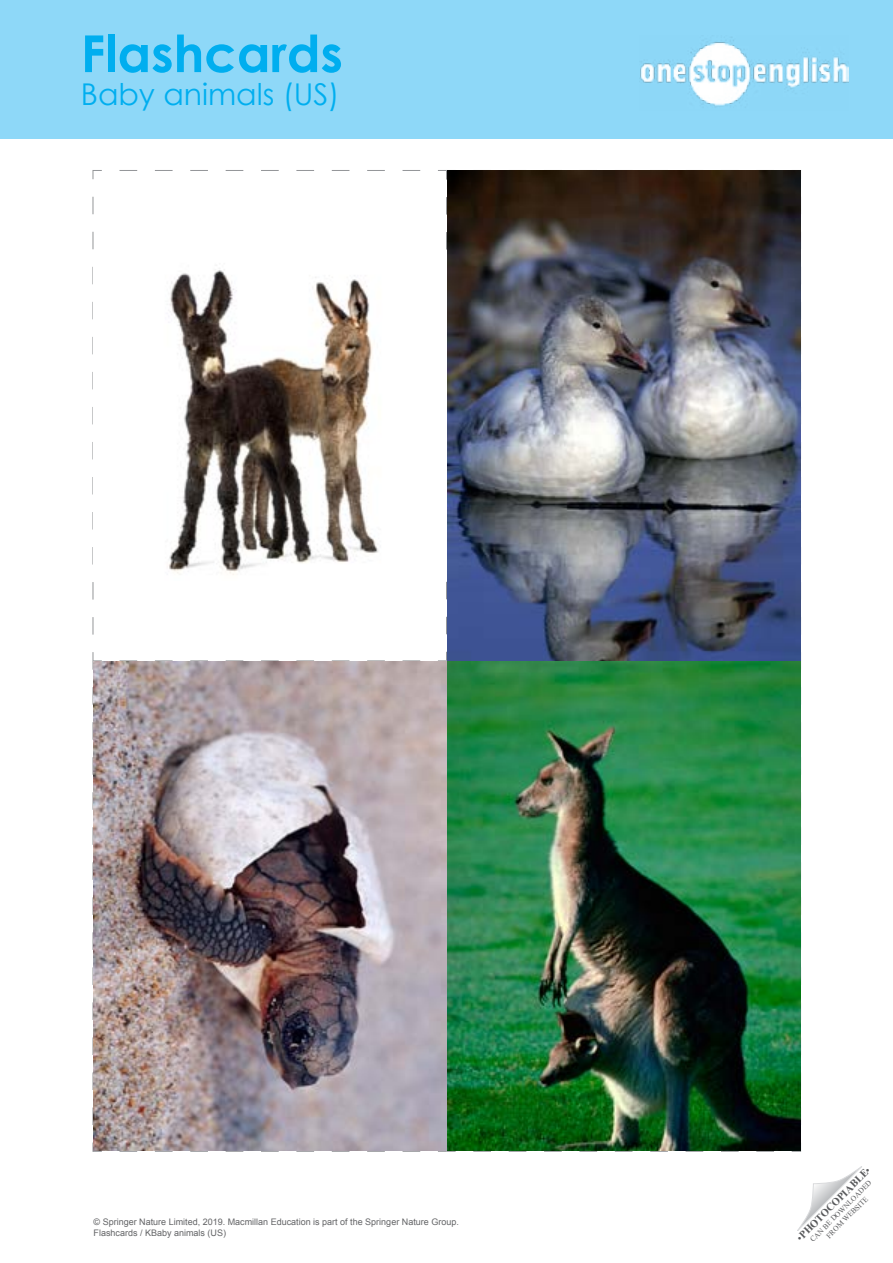
<style>
.page{position:relative;width:893px;height:1263px;background:#fff}
.page>*{position:absolute;margin:0;border:0;box-sizing:border-box;transform-origin:0 0}
.t1{font:700 51px "Century Gothic";color:#00aeef}
.t2{font:30px "Century Gothic";color:#00aeef}
.t3{font:700 10.5px "Times New Roman";color:#58595b}
.t4{font:9px/10.8px "Arial";color:#636466}
.t5{font:7.5px/9px "Times New Roman";color:#58595b;text-align:center}
.s1{font-weight:400}
</style>
<div class="page">
<div style="left:0;top:0;width:893px;height:139px;background:#8ed8f8"></div>
<svg style="left:797px;top:1166px;width:65px;height:65px"></svg>
<img style="left:640px;top:37px;width:208px;height:70px">
<svg style="left:800px;top:188px;width:1px;height:447px"></svg>
<svg style="left:446px;top:170px;width:355px;height:10px"></svg>
<svg style="left:120px;top:660px;width:301px;height:1px"></svg>
<svg style="left:473px;top:660px;width:310px;height:1px"></svg>
<svg style="left:438px;top:652px;width:18px;height:9px"></svg>
<svg style="left:800px;top:678px;width:1px;height:447px"></svg>
<svg style="left:792px;top:652px;width:9px;height:18px"></svg>
<svg style="left:120px;top:1151px;width:301px;height:1px"></svg>
<svg style="left:92px;top:660px;width:10px;height:492px"></svg>
<svg style="left:438px;top:1142px;width:363px;height:10px"></svg>
<img style="left:169px;top:269px;width:210px;height:306px">
<img style="left:447px;top:171px;width:353px;height:489px">
<img style="left:93px;top:661px;width:707px;height:490px">
<h1 class="t1" style="left:81px;top:15px;width:264px">Flashcards</h1>
<h2 class="t2" style="left:81px;top:73px;width:260px">Baby animals (US)</h2>
<p class="t4" style="left:94px;top:1217px;width:367px">© Springer Nature Limited, 2019. Macmillan Education is part of the Springer Nature Group.<br>Flashcards / KBaby animals (US)</p>
<p class="t3" style="left:793px;top:1234px;width:101px;rotate:-45deg"><span class="s1">•</span>PHOTOCOPIABLE<span class="s1">•</span></p>
<p class="t5" style="left:808px;top:1237px;width:85px;rotate:-45deg">CAN BE DOWNLOADED<br>FROM WEBSITE</p>
</div>
